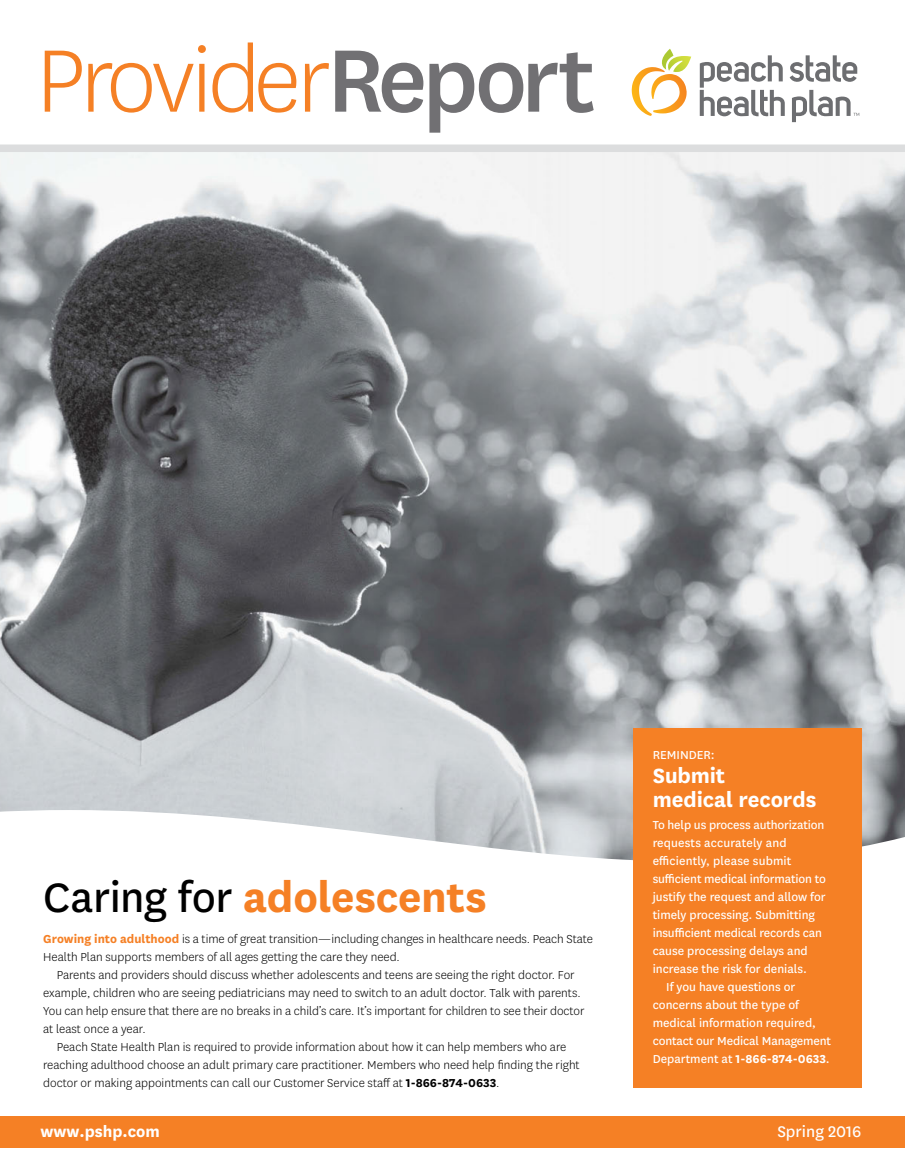
<style>
.page{position:relative;width:905px;height:1175px;background:#fff}
.page>*{position:absolute;margin:0;border:0;box-sizing:border-box;transform-origin:0 0}
.t1{font:300 103.5px "Centene Sans";letter-spacing:-.045em;color:#f58025}
.t2{font:700 48px "Centene Sans";letter-spacing:-.005em;color:#f58025}
.t3{font:700 24px/24px "Centene Sans";letter-spacing:-.005em;color:#fff}
.t4{font:700 18px "Centene Sans";color:#fff}
.t5{font:18px "Centene Sans";color:#fff}
.t6{font:300 13.5px/18px "Centene Sans";color:#000}
.t7{font:13.5px "Centene Sans";color:#fff}
.t8{font:700 13.5px "Centene Sans";color:#fff}
.s1{font-weight:500;color:#717073}
.s2{font-weight:400;color:#000}
.s3{font-weight:700;color:#f58025}
.s4{font-weight:700}
.s5{font-weight:400}
</style>
<div class="page">
<div style="left:0;top:1116px;width:904px;height:31px;background:#f58025"></div>
<img style="left:0;top:152px;width:904px;height:658px">
<svg style="left:0;top:810px;width:904px;height:135px"></svg>
<div style="left:633px;top:728px;width:228px;height:359px;background:#f58025"></div>
<div style="left:0;top:144px;width:904px;height:8px;background:#dcddde"></div>
<svg style="left:699px;top:55px;width:160px;height:67px"></svg>
<svg style="left:631px;top:49px;width:60px;height:67px"></svg>
<h1 class="t1" style="left:36px;top:16px;width:561px">Provider<span class="s1">Report</span></h1>
<h2 class="t2" style="left:43px;top:863px;width:445px"><span class="s2">Caring for</span> adolescents</h2>
<p class="t6" style="left:43px;top:929px;width:551px"><span class="s3">Growing into adulthood</span> is a time of great transition—including changes in healthcare needs. Peach State<br>Health Plan supports members of all ages getting the care they need.</p>
<p class="t6" style="left:43px;top:965px;width:542px;text-indent:14px">Parents and providers should discuss whether adolescents and teens are seeing the right doctor. For example, children who are seeing pediatricians may need to switch to an adult doctor. Talk with parents.<br>You can help ensure that there are no breaks in a child’s care. It’s important for children to see their doctor at least once a year.</p>
<p class="t6" style="left:43px;top:1037px;width:538px;text-indent:14px">Peach State Health Plan is required to provide information about how it can help members who are reaching adulthood choose an adult primary care practitioner. Members who need help finding the right doctor or making appointments can call our Customer Service staff at <span class="s4">1-866-874-0633</span>.</p>
<p class="t7" style="left:652px;top:746px;width:64px">REMINDER:</p>
<h3 class="t3" style="left:652px;top:762px;width:165px">Submit<br>medical records</h3>
<p class="t7" style="left:652px;top:816px;width:173px">To help us process authorization</p>
<p class="t7" style="left:652px;top:834px;width:135px">requests accurately and</p>
<p class="t7" style="left:652px;top:852px;width:140px">efficiently, please submit</p>
<p class="t7" style="left:652px;top:870px;width:175px">sufficient medical information to</p>
<p class="t7" style="left:652px;top:888px;width:174px">justify the request and allow for</p>
<p class="t7" style="left:652px;top:906px;width:164px">timely processing. Submitting</p>
<p class="t7" style="left:652px;top:924px;width:171px">insufficient medical records can</p>
<p class="t7" style="left:652px;top:942px;width:156px">cause processing delays and</p>
<p class="t7" style="left:652px;top:960px;width:156px">increase the risk for denials.</p>
<p class="t7" style="left:666px;top:978px;width:131px">If you have questions or</p>
<p class="t7" style="left:652px;top:996px;width:148px">concerns about the type of</p>
<p class="t7" style="left:652px;top:1014px;width:165px">medical information required,</p>
<p class="t7" style="left:652px;top:1032px;width:180px">contact our Medical Management</p>
<p class="t8" style="left:652px;top:1049px;width:179px"><span class="s5">Department at</span> 1-866-874-0633<span class="s5">.</span></p>
<h3 class="t4" style="left:40px;top:1118px;width:121px">www.pshp.com</h3>
<h3 class="t5" style="left:777px;top:1119px;width:86px">Spring 2016</h3>
</div>
